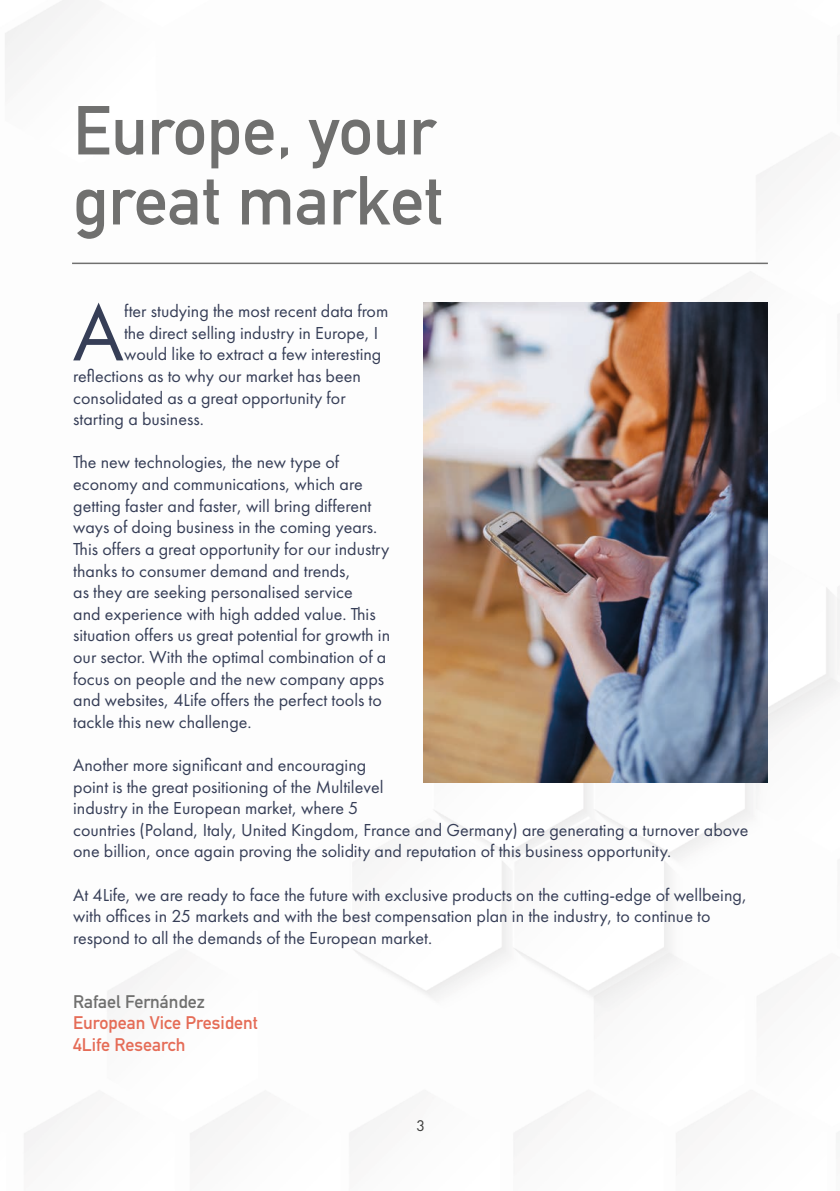
<style>
.page{position:relative;width:840px;height:1191px;background:#fff}
.page>*{position:absolute;margin:0;border:0;box-sizing:border-box;transform-origin:0 0}
.t1{font:82.8px "Futura PT";color:#363e57}
.t2{font:700 68px/70px "DIN Alternate";color:#70706f}
.t3{font:18px/21.6px "Futura PT";color:#363e57}
.t4{font:700 18px "DIN Alternate";color:#e56c57}
.t5{font:700 18px "DIN Alternate";color:#70706f}
.t6{font:16px "Futura PT";color:#3d3d3c}
</style>
<div class="page">
<img style="left:5px;top:0;width:834px;height:1155px">
<img style="left:423px;top:302px;width:344px;height:480px">
<hr style="left:72px;top:263px;width:695px;height:1px;background:#70706f">
<p class="t2" style="left:73px;top:91px;width:371px">Europe, your great market</p>
<p class="t1" style="left:72px;top:284px;width:53px">A</p>
<p class="t3" style="left:124px;top:300px;width:266px">fter studying the most recent data from</p>
<p class="t3" style="left:124px;top:322px;width:255px">the direct selling industry in Europe, I</p>
<p class="t3" style="left:124px;top:343px;width:258px">would like to extract a few interesting</p>
<p class="t3" style="left:73px;top:365px;width:289px">reflections as to why our market has been</p>
<p class="t3" style="left:73px;top:387px;width:274px">consolidated as a great opportunity for</p>
<p class="t3" style="left:73px;top:408px;width:132px">starting a business.</p>
<p class="t3" style="left:73px;top:451px;width:318px">The new technologies, the new type of economy and communications, which are getting faster and faster, will bring different ways of doing business in the coming years.<br>This offers a great opportunity for our industry thanks to consumer demand and trends,<br>as they are seeking personalised service<br>and experience with high added value. This situation offers us great potential for growth in our sector. With the optimal combination of a focus on people and the new company apps and websites, 4Life offers the perfect tools to tackle this new challenge.</p>
<p class="t3" style="left:73px;top:754px;width:676px">Another more significant and encouraging<br>point is the great positioning of the Multilevel<br>industry in the European market, where 5<br>countries (Poland, Italy, United Kingdom, France and Germany) are generating a turnover above one billion, once again proving the solidity and reputation of this business opportunity.</p>
<p class="t3" style="left:73px;top:883px;width:674px">At 4Life, we are ready to face the future with exclusive products on the cutting-edge of wellbeing, with offices in 25 markets and with the best compensation plan in the industry, to continue to respond to all the demands of the European market.</p>
<p class="t5" style="left:73px;top:987px;width:133px">Rafael Fernández</p>
<p class="t4" style="left:73px;top:1009px;width:186px">European Vice President</p>
<p class="t4" style="left:73px;top:1031px;width:114px">4Life Research</p>
<p class="t6" style="left:416px;top:1116px;width:11px">3</p>
</div>
